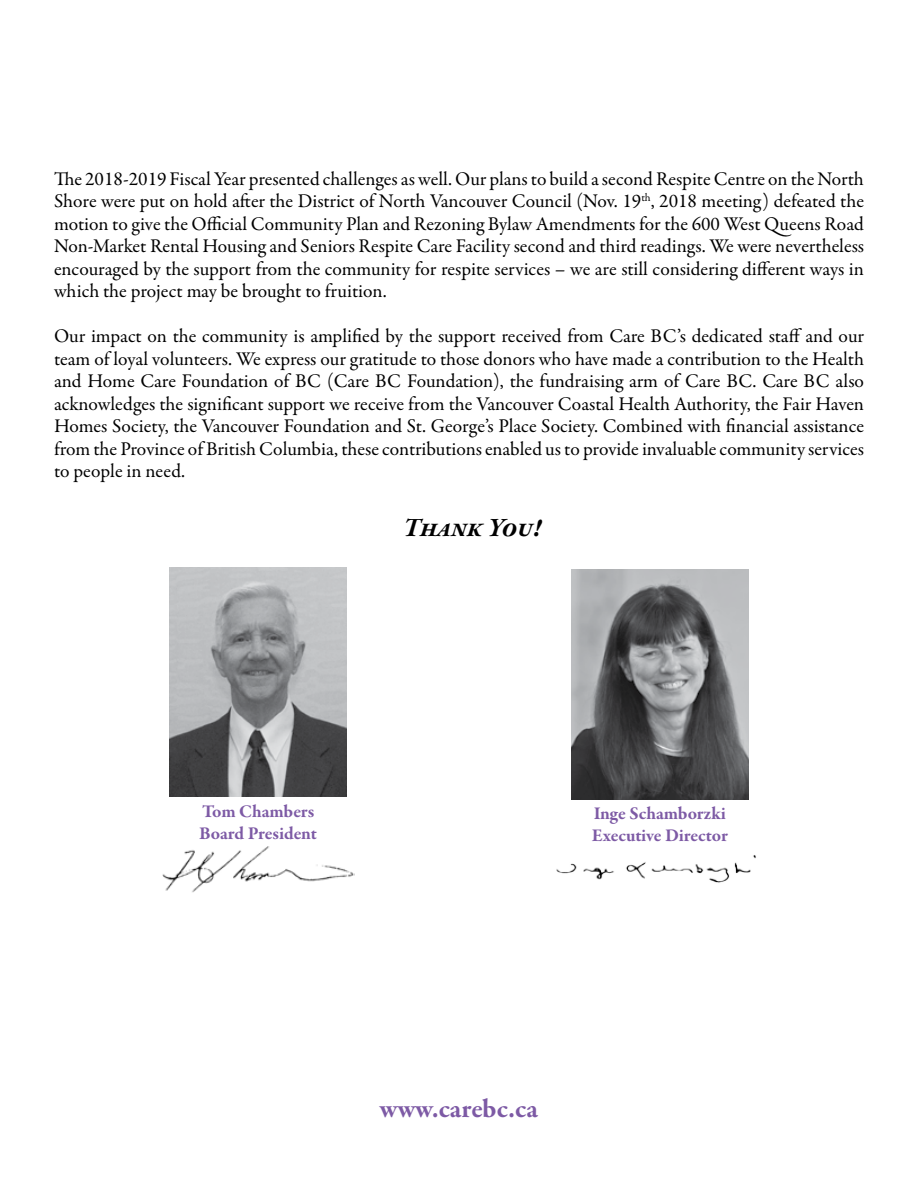
<style>
.page{position:relative;width:918px;height:1188px;background:#fff}
.page>*{position:absolute;margin:0;border:0;box-sizing:border-box;transform-origin:0 0}
.t1{font:700 27px "Garamond Premr Pro";color:#7d5aa5}
.t2{font:italic 700 27px "Garamond Premr Pro";letter-spacing:-.03em;color:#000}
.t3{font:19.5px/22.5px "Garamond Premr Pro";color:#000;text-align:justify}
.t4{font:700 18.15px/21.9px "Garamond Premr Pro";letter-spacing:-.005em;color:#7d5aa5}
</style>
<div class="page">
<img style="left:162px;top:846px;width:193px;height:47px">
<img style="left:170px;top:567px;width:177px;height:230px">
<img style="left:556px;top:855px;width:200px;height:28px">
<img style="left:571px;top:570px;width:177px;height:229px">
<p class="t3" style="left:54px;top:168px;width:812px">The 2018-2019 Fiscal Year presented challenges as well. Our plans to build a second Respite Centre on the North Shore were put on hold after the District of North Vancouver Council (Nov. 19<sup>th</sup>, 2018 meeting) defeated the motion to give the Official Community Plan and Rezoning Bylaw Amendments for the 600 West Queens Road Non-Market Rental Housing and Seniors Respite Care Facility second and third readings. We were nevertheless encouraged by the support from the community for respite services – we are still considering different ways in which the project may be brought to fruition.</p>
<p class="t3" style="left:54px;top:325px;width:812px">Our impact on the community is amplified by the support received from Care BC’s dedicated staff and our team of loyal volunteers. We express our gratitude to those donors who have made a contribution to the Health and Home Care Foundation of BC (Care BC Foundation), the fundraising arm of Care BC. Care BC also acknowledges the significant support we receive from the Vancouver Coastal Health Authority, the Fair Haven Homes Society, the Vancouver Foundation and St. George’s Place Society. Combined with financial assistance from the Province of British Columbia, these contributions enabled us to provide invaluable community services to people in need.</p>
<h1 class="t2" style="left:404px;top:511px;width:139px">Thank You!</h1>
<p class="t4" style="left:199px;top:801px;width:119px">Tom Chambers<br>Board President</p>
<p class="t4" style="left:592px;top:803px;width:138px">Inge Schamborzki<br>Executive Director</p>
<h1 class="t1" style="left:380px;top:1092px;width:160px">www.carebc.ca</h1>
</div>
